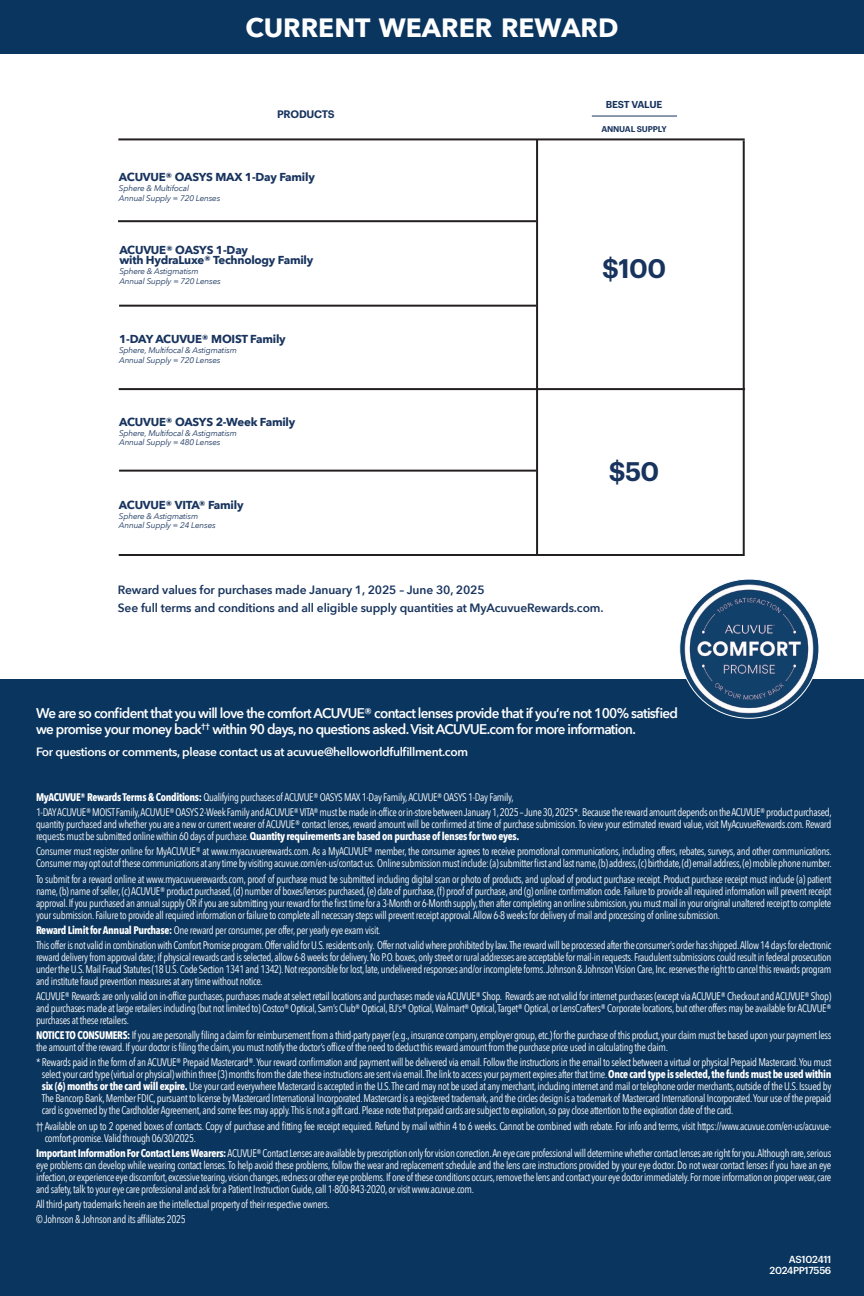
<style>
.page{position:relative;width:864px;height:1296px;background:#fff}
.page>*{position:absolute;margin:0;border:0;box-sizing:border-box;transform-origin:0 0}
.t1{font:700 26.4px "Avenir Next";color:#fff}
.t2{font:600 26.4px "Graphik";color:#18345e}
.t3{font:600 14px/16px "Avenir Next";letter-spacing:-.05em;color:#fff;scale:.96 1}
.t4{font:600 12px/17.6px "Avenir Next";letter-spacing:-.01em;color:#18345e}
.t5{font:600 12px "Avenir Next";letter-spacing:-.03em;color:#fff}
.t6{font:700 11.6px/9.8px "Avenir Next";letter-spacing:-.02em;color:#18345e}
.ISI{font:11px/12px "Avenir Next Condensed";letter-spacing:-.03em;color:#fff;text-align:justify;scale:.96 1}
.t7{font:600 10.6px "Graphik";letter-spacing:-.02em;color:#18345e}
.t8{font:500 10px/11px "Graphik";letter-spacing:-.03em;color:#fff;text-align:right}
.t9{font:600 9.8px "Graphik";letter-spacing:-.02em;color:#18345e}
.t10{font:italic 8.2px "Avenir Next";letter-spacing:-.02em;color:#18345e}
.t11{font:600 8.2px "Graphik";letter-spacing:-.02em;color:#18345e}
.s1{font-weight:700}
</style>
<div class="page">
<div style="left:0;top:680px;width:864px;height:616px;background:#0a355e"></div>
<div style="left:0;top:0;width:864px;height:53px;background:#0a355e"></div>
<img style="left:680px;top:579px;width:139px;height:139px;border-radius:70px">
<hr style="left:743px;top:140px;width:2px;height:414px;background:#231f20">
<hr style="left:119px;top:554px;width:626px;height:2px;background:#231f20">
<hr style="left:592px;top:116px;width:85px;height:1px;background:#18345e">
<hr style="left:536px;top:140px;width:2px;height:415px;background:#231f20">
<hr style="left:119px;top:470px;width:417px;height:2px;background:#231f20">
<hr style="left:118px;top:138px;width:627px;height:2px;background:#231f20">
<hr style="left:118px;top:220px;width:418px;height:2px;background:#231f20">
<hr style="left:119px;top:305px;width:417px;height:2px;background:#231f20">
<hr style="left:119px;top:388px;width:626px;height:2px;background:#231f20">
<p class="t1" style="left:245px;top:5px;width:375px">CURRENT WEARER REWARD</p>
<p class="t7" style="left:277px;top:106px;width:59px">PRODUCTS</p>
<p class="t6" style="left:119px;top:172px;width:197px">ACUVUE® OASYS MAX 1-Day Family</p>
<p class="t10" style="left:119px;top:181px;width:72px">Sphere &amp; Multifocal</p>
<p class="t10" style="left:119px;top:191px;width:103px">Annual Supply = 720 Lenses</p>
<p class="t6" style="left:119px;top:245px;width:195px">ACUVUE® OASYS 1-Day<br>with HydraLuxe® Technology Family</p>
<p class="t10" style="left:119px;top:264px;width:81px">Sphere &amp; Astigmatism</p>
<p class="t10" style="left:119px;top:274px;width:103px">Annual Supply = 720 Lenses</p>
<p class="t6" style="left:119px;top:334px;width:168px">1-DAY ACUVUE® MOIST Family</p>
<p class="t10" style="left:119px;top:343px;width:119px">Sphere, Multifocal &amp; Astigmatism</p>
<p class="t10" style="left:119px;top:353px;width:103px">Annual Supply = 720 Lenses</p>
<p class="t6" style="left:119px;top:417px;width:178px">ACUVUE® OASYS 2-Week Family</p>
<p class="t10" style="left:119px;top:426px;width:119px">Sphere, Multifocal &amp; Astigmatism</p>
<p class="t10" style="left:119px;top:436px;width:103px">Annual Supply = 480 Lenses</p>
<p class="t6" style="left:119px;top:500px;width:126px">ACUVUE® VITA® Family</p>
<p class="t10" style="left:119px;top:509px;width:81px">Sphere &amp; Astigmatism</p>
<p class="t10" style="left:119px;top:519px;width:98px">Annual Supply = 24 Lenses</p>
<p class="t9" style="left:606px;top:96px;width:58px">BEST VALUE</p>
<p class="t11" style="left:601px;top:123px;width:67px">ANNUAL SUPPLY</p>
<p class="t2" style="left:602px;top:248px;width:66px">$100</p>
<p class="t2" style="left:609px;top:452px;width:52px">$50</p>
<p class="t4" style="left:118px;top:581px;width:487px">Reward values for purchases made January 1, 2025 – June 30, 2025<br>See full terms and conditions and all eligible supply quantities at MyAcuvueRewards.com.</p>
<p class="t3" style="left:36px;top:705px;width:670px">We are so confident that you will love the comfort ACUVUE® contact lenses provide that if you’re not 100% satisfied we promise your money back<sup>††</sup> within 90 days, no questions asked. Visit ACUVUE.com for more information.</p>
<p class="t5" style="left:36px;top:741px;width:434px">For questions or comments, please contact us at acuvue@helloworldfulfillment.com</p>
<p class="ISI" style="left:36px;top:791px;width:499px"><span class="s1">MyACUVUE® Rewards Terms &amp; Conditions:</span> Qualifying purchases of ACUVUE® OASYS MAX 1-Day Family, ACUVUE® OASYS 1-Day Family,</p>
<p class="ISI" style="left:36px;top:806px;width:830px">1-DAY ACUVUE® MOIST Family, ACUVUE® OASYS 2-Week Family and ACUVUE® VITA® must be made in-office or in-store between January 1, 2025 – June 30, 2025*. Because the reward amount depends on the ACUVUE® product purchased, quantity purchased and whether you are a new or current wearer of ACUVUE® contact lenses, reward amount will be confirmed at time of purchase submission. To view your estimated reward value, visit MyAcuvueRewards.com. Reward requests must be submitted online within 60 days of purchase. <span class="s1">Quantity requirements are based on purchase of lenses for two eyes.</span></p>
<p class="ISI" style="left:36px;top:845px;width:830px">Consumer must register online for MyACUVUE® at www.myacuvuerewards.com. As a MyACUVUE® member, the consumer agrees to receive promotional communications, including offers, rebates, surveys, and other communications.<br>Consumer may opt out of these communications at any time by visiting acuvue.com/en-us/contact-us. Online submission must include: (a) submitter first and last name, (b) address, (c) birthdate, (d) email address, (e) mobile phone number.</p>
<p class="ISI" style="left:36px;top:872px;width:830px">To submit for a reward online at www.myacuvuerewards.com, proof of purchase must be submitted including digital scan or photo of products, and upload of product purchase receipt. Product purchase receipt must include (a) patient name, (b) name of seller, (c) ACUVUE® product purchased, (d) number of boxes/lenses purchased, (e) date of purchase, (f) proof of purchase, and (g) online confirmation code. Failure to provide all required information will prevent receipt approval. If you purchased an annual supply OR if you are submitting your reward for the first time for a 3-Month or 6-Month supply, then after completing an online submission, you must mail in your original unaltered receipt to complete your submission. Failure to provide all required information or failure to complete all necessary steps will prevent receipt approval. Allow 6-8 weeks for delivery of mail and processing of online submission.</p>
<p class="ISI" style="left:36px;top:923px;width:360px"><span class="s1">Reward Limit for Annual Purchase:</span> One reward per consumer, per offer, per yearly eye exam visit.</p>
<p class="ISI" style="left:36px;top:939px;width:830px">This offer is not valid in combination with Comfort Promise program. Offer valid for U.S. residents only. Offer not valid where prohibited by law. The reward will be processed after the consumer’s order has shipped. Allow 14 days for electronic reward delivery from approval date; if physical rewards card is selected, allow 6-8 weeks for delivery. No P.O. boxes, only street or rural addresses are acceptable for mail-in requests. Fraudulent submissions could result in federal prosecution under the U.S. Mail Fraud Statutes (18 U.S. Code Section 1341 and 1342). Not responsible for lost, late, undelivered responses and/or incomplete forms. Johnson &amp; Johnson Vision Care, Inc. reserves the right to cancel this rewards program and institute fraud prevention measures at any time without notice.</p>
<p class="ISI" style="left:36px;top:990px;width:830px">ACUVUE® Rewards are only valid on in-office purchases, purchases made at select retail locations and purchases made via ACUVUE® Shop. Rewards are not valid for internet purchases (except via ACUVUE® Checkout and ACUVUE® Shop) and purchases made at large retailers including (but not limited to) Costco® Optical, Sam’s Club® Optical, BJ’s® Optical, Walmart® Optical, Target® Optical, or LensCrafters® Corporate locations, but other offers may be available for ACUVUE® purchases at these retailers.</p>
<p class="ISI" style="left:36px;top:1029px;width:830px"><span class="s1">NOTICE TO CONSUMERS:</span> If you are personally filing a claim for reimbursement from a third-party payer (e.g., insurance company, employer group, etc.) for the purchase of this product, your claim must be based upon your payment less the amount of the reward. If your doctor is filing the claim, you must notify the doctor’s office of the need to deduct this reward amount from the purchase price used in calculating the claim.</p>
<p class="ISI" style="left:42px;top:1056px;width:824px;text-indent:-6px">* Rewards paid in the form of an ACUVUE® Prepaid Mastercard®. Your reward confirmation and payment will be delivered via email. Follow the instructions in the email to select between a virtual or physical Prepaid Mastercard. You must select your card type (virtual or physical) within three (3) months from the date these instructions are sent via email. The link to access your payment expires after that time. <span class="s1">Once card type is selected, the funds must be used within six (6) months or the card will expire.</span> Use your card everywhere Mastercard is accepted in the U.S. The card may not be used at any merchant, including internet and mail or telephone order merchants, outside of the U.S. Issued by The Bancorp Bank, Member FDIC, pursuant to license by Mastercard International Incorporated. Mastercard is a registered trademark, and the circles design is a trademark of Mastercard International Incorporated. Your use of the prepaid card is governed by the Cardholder Agreement, and some fees may apply. This is not a gift card. Please note that prepaid cards are subject to expiration, so pay close attention to the expiration date of the card.</p>
<p class="ISI" style="left:45px;top:1119px;width:821px;text-indent:-9px">†† Available on up to 2 opened boxes of contacts. Copy of purchase and fitting fee receipt required. Refund by mail within 4 to 6 weeks. Cannot be combined with rebate. For info and terms, visit https://www.acuvue.com/en-us/acuvue&shy;comfort-promise. Valid through 06/30/2025.</p>
<p class="ISI" style="left:36px;top:1146px;width:830px"><span class="s1">Important Information For Contact Lens Wearers:</span> ACUVUE® Contact Lenses are available by prescription only for vision correction. An eye care professional will determine whether contact lenses are right for you. Although rare, serious eye problems can develop while wearing contact lenses. To help avoid these problems, follow the wear and replacement schedule and the lens care instructions provided by your eye doctor. Do not wear contact lenses if you have an eye infection, or experience eye discomfort, excessive tearing, vision changes, redness or other eye problems. If one of these conditions occurs, remove the lens and contact your eye doctor immediately. For more information on proper wear, care and safety, talk to your eye care professional and ask for a Patient Instruction Guide, call 1-800-843-2020, or visit www.acuvue.com.</p>
<p class="ISI" style="left:36px;top:1198px;width:307px">All third-party trademarks herein are the intellectual property of their respective owners.</p>
<p class="ISI" style="left:36px;top:1213px;width:158px">© Johnson &amp; Johnson and its affiliates 2025</p>
<p class="t8" style="left:789px;top:1253px;width:44px">AS102411</p>
<p class="t8" style="left:770px;top:1264px;width:63px">2024PP17556</p>
<p class="t8" style="left:762px;top:1254px;width:66px">AS052405<br>2024PP10200</p>
</div>
